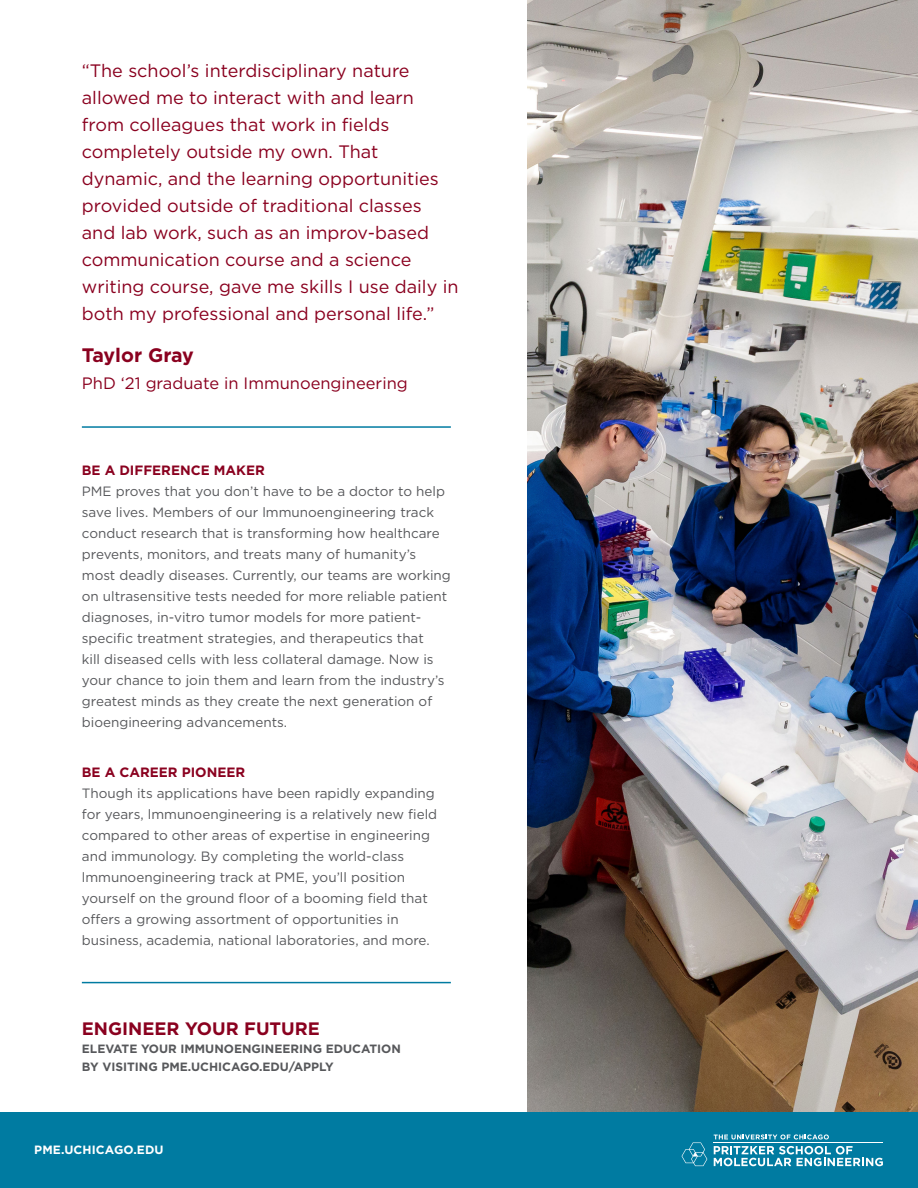
<style>
.page{position:relative;width:918px;height:1188px;background:#fff}
.page>*{position:absolute;margin:0;border:0;box-sizing:border-box;transform-origin:0 0}
.t1{font:700 19.5px "Gotham";letter-spacing:-.01em;color:#8a011f}
.t2{font:18px/27px "Gotham";color:#8a011f}
.t3{font:700 18px "Gotham";color:#8a011f}
.t4{font:16.5px "Gotham";color:#8a011f}
.t5{font:13.5px/21px "Gotham";color:#57585b}
.t6{font:700 13.5px "Gotham";color:#8a011f}
.t7{font:700 12px/18px "Gotham";color:#57585b}
.t8{font:700 12px "Gotham";letter-spacing:.01em;color:#fff}
</style>
<div class="page">
<img style="left:527px;top:0;width:391px;height:1112px">
<div style="left:0;top:1112px;width:918px;height:76px;background:#007ba1"></div>
<hr style="left:714px;top:1143px;width:169px;height:1px;background:#fff">
<svg style="left:714px;top:1146px;width:169px;height:20px"></svg>
<svg style="left:682px;top:1142px;width:25px;height:24px"></svg>
<svg style="left:714px;top:1134px;width:115px;height:6px"></svg>
<hr style="left:82px;top:426px;width:369px;height:2px;background:#007ba1">
<hr style="left:82px;top:982px;width:369px;height:1px;background:#007ba1">
<p class="t2" style="left:82px;top:57px;width:378px">“The school’s interdisciplinary nature allowed me to interact with and learn from colleagues that work in fields completely outside my own. That dynamic, and the learning opportunities provided outside of traditional classes and lab work, such as an improv-based communication course and a science writing course, gave me skills I use daily in both my professional and personal life.”</p>
<p class="t1" style="left:82px;top:343px;width:114px">Taylor Gray</p>
<p class="t4" style="left:82px;top:373px;width:327px">PhD ‘21 graduate in Immunoengineering</p>
<p class="t6" style="left:82px;top:462px;width:184px">BE A DIFFERENCE MAKER</p>
<p class="t5" style="left:82px;top:481px;width:371px">PME proves that you don’t have to be a doctor to help save lives. Members of our lmmunoengineering track conduct research that is transforming how healthcare prevents, monitors, and treats many of humanity’s most deadly diseases. Currently, our teams are working on ultrasensitive tests needed for more reliable patient diagnoses, in-vitro tumor models for more patient&shy;specific treatment strategies, and therapeutics that<br>kill diseased cells with less collateral damage. Now is your chance to join them and learn from the industry’s greatest minds as they create the next generation of bioengineering advancements.</p>
<p class="t6" style="left:82px;top:763px;width:165px">BE A CAREER PIONEER</p>
<p class="t5" style="left:82px;top:782px;width:357px">Though its applications have been rapidly expanding for years, lmmunoengineering is a relatively new field compared to other areas of expertise in engineering and immunology. By completing the world-class lmmunoengineering track at PME, you’ll position yourself on the ground floor of a booming field that offers a growing assortment of opportunities in business, academia, national laboratories, and more.</p>
<p class="t3" style="left:82px;top:1016px;width:240px">ENGINEER YOUR FUTURE</p>
<p class="t7" style="left:82px;top:1039px;width:321px">ELEVATE YOUR IMMUNOENGINEERING EDUCATION<br>BY VISITING PME.UCHICAGO.EDU/APPLY</p>
<p class="t8" style="left:34px;top:1142px;width:131px">PME.UCHICAGO.EDU</p>
</div>
